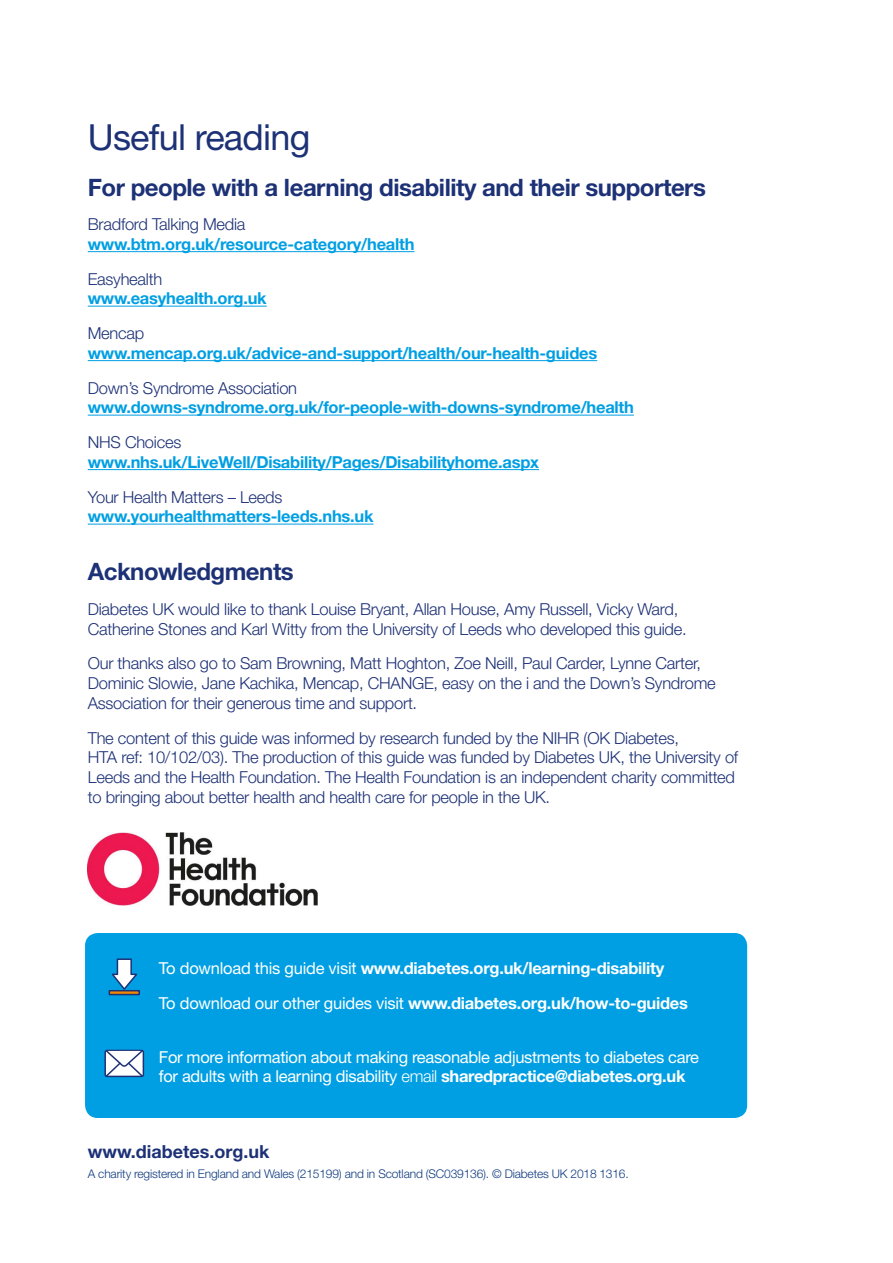
<style>
.page{position:relative;width:893px;height:1263px;background:#fff}
.page>*{position:absolute;margin:0;border:0;box-sizing:border-box;transform-origin:0 0}
.t1{font:36px "Helvetica Neue LT Std";letter-spacing:-.02em;color:#1d3176}
.t2{font:700 24px "Helvetica Neue LT Std";letter-spacing:-.02em;color:#1d3176}
.t3{font:700 18px "Helvetica Neue LT Std";color:#1d3176}
.t4{font:300 16.5px/19.8px "Helvetica Neue LT Std";letter-spacing:-.015em;color:#1d3176}
.t5{font:700 16.5px "Helvetica Neue LT Std";letter-spacing:-.015em;color:#009fe3}
.t6{font:16.5px/19.8px "Helvetica Neue LT Std";letter-spacing:-.02em;color:#fff}
.t7{font:700 16.5px/34.7px "Helvetica Neue LT Std";letter-spacing:-.015em;color:#fff}
.t8{font:300 12px "Helvetica Neue LT Std";letter-spacing:-.015em;color:#0f3b80}
.s1{font-weight:400}
.s2{font-weight:300}
.s3{font-weight:700}
</style>
<div class="page">
<hr style="left:88px;top:251px;width:326px;height:1px;background:#009fe3">
<hr style="left:88px;top:306px;width:179px;height:1px;background:#009fe3">
<hr style="left:88px;top:360px;width:509px;height:1px;background:#009fe3">
<hr style="left:88px;top:415px;width:546px;height:1px;background:#009fe3">
<hr style="left:88px;top:469px;width:451px;height:1px;background:#009fe3">
<hr style="left:88px;top:524px;width:285px;height:1px;background:#009fe3">
<div style="left:85px;top:933px;width:662px;height:185px;background:#009fe3;border-radius:13px"></div>
<svg style="left:111px;top:958px;width:27px;height:32px"></svg>
<svg style="left:109px;top:990px;width:31px;height:5px"></svg>
<svg style="left:104px;top:1049px;width:40px;height:29px"></svg>
<img style="left:88px;top:832px;width:229px;height:73px">
<h1 class="t1" style="left:88px;top:115px;width:224px">Useful reading</h1>
<h2 class="t2" style="left:88px;top:172px;width:620px">For people with a learning disability and their supporters</h2>
<p class="t4" style="left:88px;top:214px;width:159px">Bradford Talking Media</p>
<p class="t5" style="left:88px;top:234px;width:328px">www.btm.org.uk/resource-category/health</p>
<p class="t4" style="left:88px;top:269px;width:76px">Easyhealth</p>
<p class="t5" style="left:88px;top:288px;width:180px">www.easyhealth.org.uk</p>
<p class="t4" style="left:88px;top:323px;width:58px">Mencap</p>
<p class="t5" style="left:88px;top:343px;width:511px">www.mencap.org.uk/advice-and-support/health/our-health-guides</p>
<p class="t4" style="left:88px;top:378px;width:211px">Down’s Syndrome Association</p>
<p class="t5" style="left:88px;top:397px;width:548px">www.downs-syndrome.org.uk/for-people-with-downs-syndrome/health</p>
<p class="t4" style="left:88px;top:432px;width:95px">NHS Choices</p>
<p class="t5" style="left:88px;top:452px;width:453px">www.nhs.uk/LiveWell/Disability/Pages/Disabilityhome.aspx</p>
<p class="t4" style="left:88px;top:486px;width:196px">Your Health Matters – Leeds</p>
<p class="t5" style="left:88px;top:506px;width:287px">www.yourhealthmatters-leeds.nhs.uk</p>
<h2 class="t2" style="left:88px;top:557px;width:208px">Acknowledgments</h2>
<p class="t4" style="left:88px;top:599px;width:600px">Diabetes UK would like to thank Louise Bryant, Allan House, Amy Russell, Vicky Ward,<br>Catherine Stones and Karl Witty from the University of Leeds who developed this guide.</p>
<p class="t4" style="left:88px;top:653px;width:630px">Our thanks also go to Sam Browning, Matt Hoghton, Zoe Neill, Paul Carder, Lynne Carter,<br>Dominic Slowie, Jane Kachika, Mencap, CHANGE, easy on the i and the Down’s Syndrome<br>Association for their generous time and support.</p>
<p class="t4" style="left:88px;top:727px;width:652px">The content of this guide was informed by research funded by the NIHR (OK Diabetes,<br>HTA ref: 10/102/03). The production of this guide was funded by Diabetes UK, the University of Leeds and the Health Foundation. The Health Foundation is an independent charity committed to bringing about better health and health care for people in the UK.</p>
<p class="t7" style="left:159px;top:950px;width:531px"><span class="s1">To download this guide visit</span> www.diabetes.org.uk/learning-disability<br><span class="s1">To download our other guides visit</span> www.diabetes.org.uk/how-to-guides</p>
<p class="t6" style="left:159px;top:1047px;width:542px">For more information about making reasonable adjustments to diabetes care for adults with a learning disability <span class="s2">email</span> <span class="s3">sharedpractice@diabetes.org.uk</span></p>
<p class="t3" style="left:88px;top:1141px;width:183px">www.diabetes.org.uk</p>
<p class="t8" style="left:88px;top:1166px;width:542px">A charity registered in England and Wales (215199) and in Scotland (SC039136). © Diabetes UK 2018 1316.</p>
</div>
